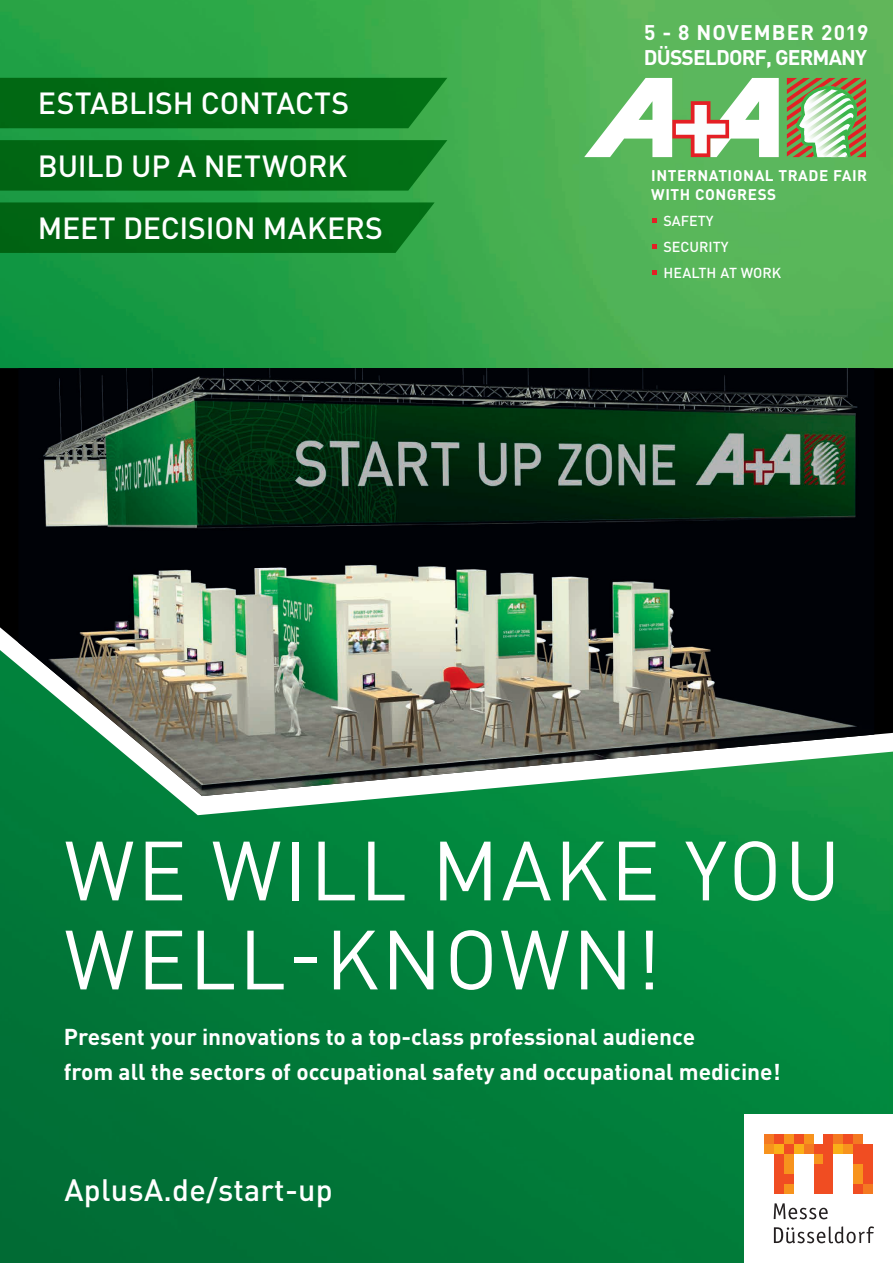
<style>
.page{position:relative;width:893px;height:1263px;background:#fff}
.page>*{position:absolute;margin:0;border:0;box-sizing:border-box;transform-origin:0 0}
.t1{font:82.5px/88.9px "DIN Pro";letter-spacing:.03em;color:#fff}
.t2{font:500 30.6px "DIN Pro";letter-spacing:.01em;color:#fff}
.t3{font:500 30.3px/62.2px "DIN";letter-spacing:-.005em;color:#fff}
.t4{font:700 22.65px/34.8px "DIN Pro";color:#fff}
.t5{font:700 21px/24.5px "DIN";letter-spacing:-.04em;color:#fff}
.t6{font:700 15.3px/18.1px "DIN";letter-spacing:.035em;color:#fff}
.t7{font:500 14.25px/26.1px "DIN";color:#fff}
</style>
<div class="page">
<img style="left:0;top:0;width:893px;height:1263px">
<div style="left:744px;top:1114px;width:149px;height:149px;background:#fff"></div>
<svg style="left:774px;top:1226px;width:100px;height:17px"></svg>
<svg style="left:774px;top:1203px;width:54px;height:16px"></svg>
<div style="left:764px;top:1144px;width:10px;height:10px;background:#f7931d"></div>
<div style="left:774px;top:1134px;width:10px;height:10px;background:#f04d22"></div>
<div style="left:774px;top:1144px;width:10px;height:10px;background:#faaf18"></div>
<div style="left:784px;top:1134px;width:10px;height:10px;background:#f7931d"></div>
<div style="left:784px;top:1144px;width:10px;height:10px;background:#f04d22"></div>
<div style="left:794px;top:1134px;width:10px;height:10px;background:#f04d22"></div>
<div style="left:794px;top:1144px;width:10px;height:10px;background:#faaf18"></div>
<div style="left:804px;top:1134px;width:9px;height:10px;background:#f7931d"></div>
<div style="left:804px;top:1144px;width:9px;height:10px;background:#f47921"></div>
<div style="left:833px;top:1134px;width:10px;height:10px;background:#f47921"></div>
<div style="left:833px;top:1144px;width:10px;height:10px;background:#faaf18"></div>
<div style="left:843px;top:1134px;width:10px;height:10px;background:#f04d22"></div>
<div style="left:843px;top:1144px;width:10px;height:10px;background:#f7931d"></div>
<div style="left:853px;top:1134px;width:10px;height:10px;background:#f47921"></div>
<div style="left:853px;top:1144px;width:10px;height:20px;background:#f04d22"></div>
<div style="left:863px;top:1144px;width:10px;height:39px;background:#f04d22"></div>
<div style="left:774px;top:1154px;width:10px;height:39px;background:#f04d22"></div>
<div style="left:784px;top:1154px;width:10px;height:19px;background:#f7931d"></div>
<div style="left:784px;top:1173px;width:10px;height:10px;background:#f04d22"></div>
<div style="left:784px;top:1183px;width:10px;height:10px;background:#f7931d"></div>
<div style="left:853px;top:1164px;width:10px;height:19px;background:#f7931d"></div>
<div style="left:863px;top:1183px;width:10px;height:10px;background:#f47921"></div>
<div style="left:764px;top:1134px;width:10px;height:10px;background:#f47921"></div>
<div style="left:813px;top:1144px;width:10px;height:10px;background:#f04d22"></div>
<div style="left:813px;top:1154px;width:10px;height:10px;background:#f7931d"></div>
<div style="left:813px;top:1164px;width:10px;height:29px;background:#f04d22"></div>
<div style="left:823px;top:1134px;width:10px;height:59px;background:#f04d22"></div>
<div style="left:853px;top:1183px;width:10px;height:10px;background:#f04d22"></div>
<svg style="left:652px;top:219px;width:5px;height:4px"></svg>
<svg style="left:652px;top:245px;width:5px;height:4px"></svg>
<svg style="left:652px;top:271px;width:5px;height:4px"></svg>
<svg style="left:787px;top:78px;width:79px;height:79px"></svg>
<svg style="left:584px;top:78px;width:195px;height:79px"></svg>
<div style="left:0;top:78px;width:447px;height:50px;background:#016c14"></div>
<svg style="left:0;top:140px;width:447px;height:51px;background:#046d16"></svg>
<div style="left:0;top:202px;width:435px;height:51px;background:#016813"></div>
<svg style="left:0;top:796px;width:893px;height:19px;background:#289a58"></svg>
<svg style="left:0;top:368px;width:893px;height:428px;background:#0d2819"></svg>
<img style="left:18px;top:368px;width:856px;height:428px">
<h3 class="t3" style="left:38px;top:71px;width:347px">ESTABLISH CONTACTS<br>BUILD UP A NETWORK<br>MEET DECISION MAKERS</h3>
<p class="t5" style="left:644px;top:19px;width:226px">5 - 8 NOVEMBER 2019<br>DÜSSELDORF, GERMANY</p>
<p class="t6" style="left:651px;top:166px;width:217px">INTERNATIONAL TRADE FAIR<br>WITH CONGRESS</p>
<p class="t7" style="left:663px;top:207px;width:119px">SAFETY<br>SECURITY<br>HEALTH AT WORK</p>
<h1 class="t1" style="left:64px;top:818px;width:778px">WE WILL MAKE YOU<br>WELL-KNOWN!</h1>
<p class="t4" style="left:64px;top:1017px;width:718px">Present your innovations to a top-class professional audience<br>from all the sectors of occupational safety and occupational medicine!</p>
<h2 class="t2" style="left:64px;top:1165px;width:270px">AplusA.de/start-up</h2>
</div>
